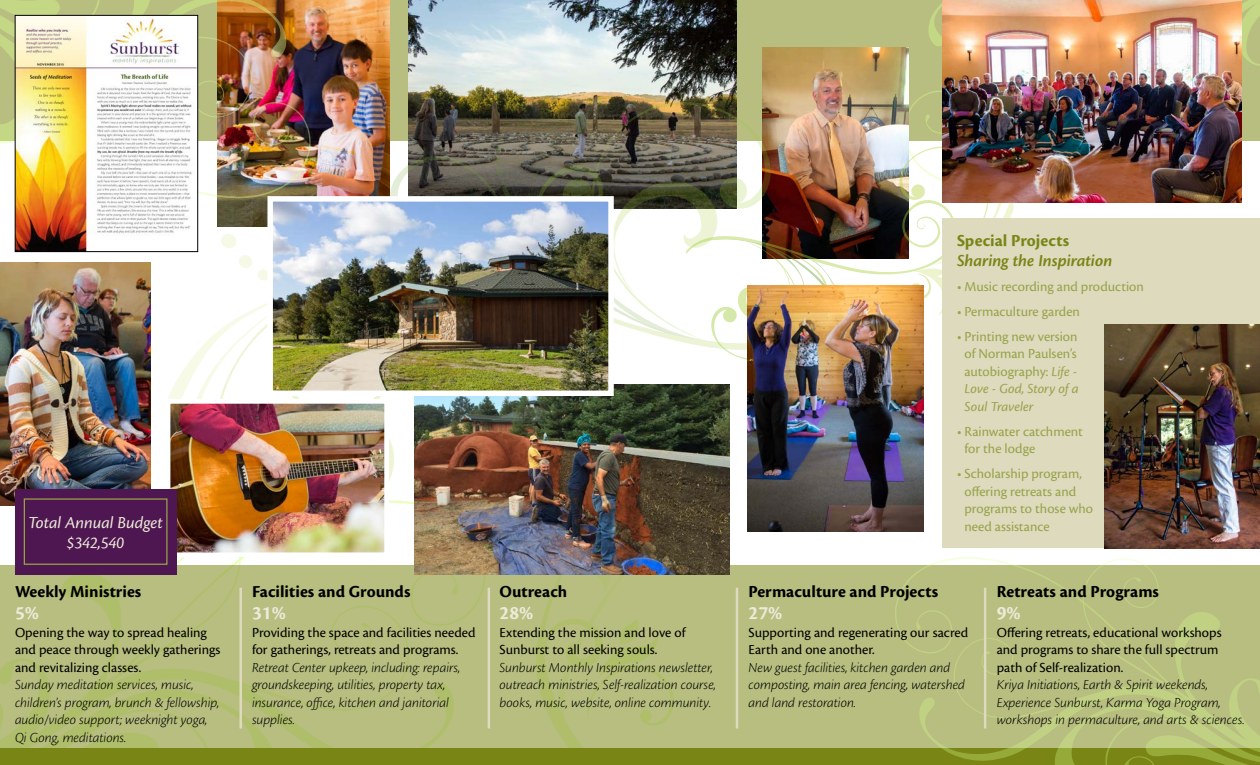
<style>
.page{position:relative;width:1260px;height:765px;background:#fff}
.page>*{position:absolute;margin:0;border:0;box-sizing:border-box;transform-origin:0 0}
.t1{font:20px "Cronos Pro Bold Subh";color:#ecead9}
.t2{font:700 17.5px "Cronos Pro";color:#000}
.t3{font:italic 17.5px "Cronos Pro";color:#ecead9}
.t4{font:italic 600 17.5px "Cronos Pro";letter-spacing:-.005em;color:#798616}
.t5{font:700 17.5px "Cronos Pro";letter-spacing:.005em;color:#798616}
.t6{font:italic 300 14.38px/17.5px "Cronos Pro";letter-spacing:-.005em;color:#000}
.t7{font:14.38px/17.5px "Cronos Pro";color:#000}
.t8{font:14.38px/17.5px "Cronos Pro";color:#98a349}
.s1{font-style:italic}
</style>
<div class="page">
<svg style="left:0;top:566px;width:894px;height:183px;background:#b5bd7c"></svg>
<div style="left:0;top:749px;width:1260px;height:16px;background:#798616"></div>
<img style="left:375px;top:0;width:8px;height:196px">
<svg style="left:894px;top:557px;width:86px;height:192px;background:#bac185"></svg>
<svg style="left:918px;top:558px;width:342px;height:207px;background:#b6be7c"></svg>
<img style="left:0;top:0;width:375px;height:506px">
<img style="left:383px;top:0;width:877px;height:361px">
<img style="left:942px;top:0;width:300px;height:203px">
<img style="left:172px;top:405px;width:211px;height:146px">
<div style="left:166px;top:399px;width:223px;height:158px;border:5px solid #fff"></div>
<img style="left:17px;top:17px;width:179px;height:233px">
<div style="left:15px;top:15px;width:183px;height:237px;border:1px solid #000"></div>
<img style="left:414px;top:384px;width:316px;height:190px">
<hr style="left:240px;top:588px;width:2px;height:140px;background:#dddabe">
<hr style="left:488px;top:588px;width:2px;height:140px;background:#dddabe">
<hr style="left:736px;top:588px;width:2px;height:140px;background:#dddabe">
<hr style="left:984px;top:588px;width:2px;height:140px;background:#dddabe">
<img style="left:748px;top:286px;width:176px;height:246px">
<div style="left:942px;top:219px;width:318px;height:329px;background:#dddabe"></div>
<img style="left:1104px;top:325px;width:156px;height:223px">
<img style="left:273px;top:202px;width:335px;height:188px">
<div style="left:267px;top:196px;width:347px;height:200px;border:5px solid #fff"></div>
<div style="left:15px;top:489px;width:161px;height:85px;background:#4f1752"></div>
<div style="left:24px;top:498px;width:144px;height:67px;border:1px solid #98a349"></div>
<p class="t5" style="left:957px;top:230px;width:114px">Special Projects</p>
<p class="t4" style="left:957px;top:250px;width:157px">Sharing the Inspiration</p>
<p class="t8" style="left:957px;top:278px;width:188px">• Music recording and production</p>
<p class="t8" style="left:957px;top:303px;width:124px">• Permaculture garden</p>
<p class="t8" style="left:965px;top:328px;width:116px;text-indent:-8px">• Printing new version of Norman Paulsen’s autobiography: <span class="s1">Life -<br>Love - God, Story of a<br>Soul Traveler</span></p>
<p class="t8" style="left:965px;top:423px;width:120px;text-indent:-8px">• Rainwater catchment for the lodge</p>
<p class="t8" style="left:965px;top:465px;width:130px;text-indent:-8px">• Scholarship program, offering retreats and programs to those who</p>
<p class="t3" style="left:28px;top:513px;width:136px">Total Annual Budget</p>
<p class="t8" style="left:965px;top:518px;width:87px">need assistance</p>
<p class="t3" style="left:67px;top:533px;width:59px">$342,540</p>
<p class="t2" style="left:15px;top:581px;width:128px">Weekly Ministries</p>
<h1 class="t1" style="left:15px;top:601px;width:26px">5%</h1>
<p class="t7" style="left:15px;top:623px;width:207px">Opening the way to spread healing and peace through weekly gatherings and revitalizing classes.</p>
<p class="t6" style="left:15px;top:676px;width:206px">Sunday meditation services, music, children’s program, brunch &amp; fellowship, audio/video support; weeknight yoga, Qi Gong, meditations.</p>
<p class="t2" style="left:252px;top:581px;width:160px">Facilities and Grounds</p>
<h1 class="t1" style="left:252px;top:601px;width:35px">31%</h1>
<p class="t7" style="left:252px;top:623px;width:225px">Providing the space and facilities needed for gatherings, retreats and programs.</p>
<p class="t6" style="left:252px;top:658px;width:210px">Retreat Center upkeep, including: repairs, groundskeeping, utilities, property tax, insurance, office, kitchen and janitorial supplies.</p>
<p class="t2" style="left:500px;top:581px;width:69px">Outreach</p>
<h1 class="t1" style="left:500px;top:601px;width:35px">28%</h1>
<p class="t7" style="left:500px;top:623px;width:188px">Extending the mission and love of<br>Sunburst to all seeking souls.</p>
<p class="t6" style="left:500px;top:658px;width:218px">Sunburst Monthly Inspirations newsletter, outreach ministries, Self-realization course, books, music, website, online community.</p>
<p class="t2" style="left:748px;top:581px;width:191px">Permaculture and Projects</p>
<h1 class="t1" style="left:748px;top:601px;width:35px">27%</h1>
<p class="t7" style="left:748px;top:623px;width:221px">Supporting and regenerating our sacred<br>Earth and one another.</p>
<p class="t6" style="left:748px;top:658px;width:218px">New guest facilities, kitchen garden and composting, main area fencing, watershed and land restoration.</p>
<p class="t2" style="left:997px;top:581px;width:164px">Retreats and Programs</p>
<h1 class="t1" style="left:997px;top:601px;width:26px">9%</h1>
<p class="t7" style="left:997px;top:623px;width:226px">Offering retreats, educational workshops and programs to share the full spectrum path of Self-realization.</p>
<p class="t6" style="left:997px;top:676px;width:249px">Kriya Initiations, Earth &amp; Spirit weekends,<br>Experience Sunburst, Karma Yoga Program, workshops in permaculture, and arts &amp; sciences.</p>
</div>
